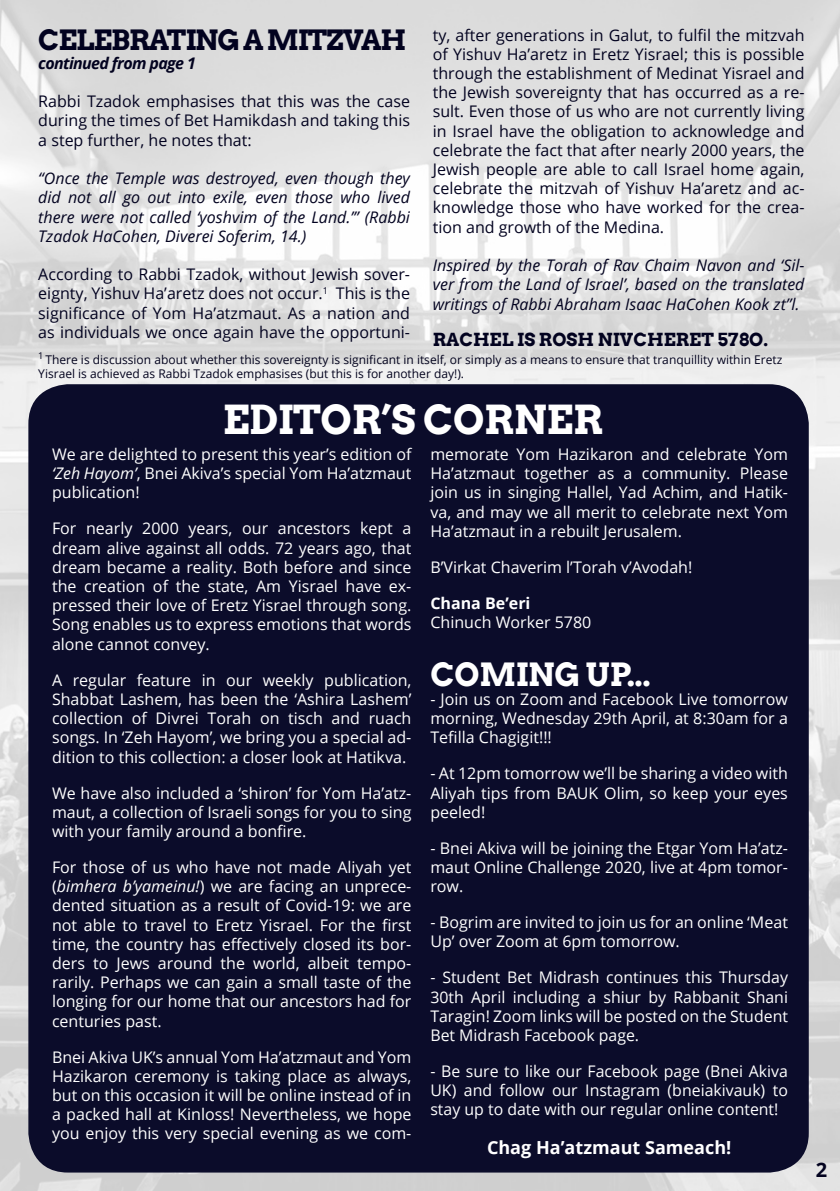
<style>
.page{position:relative;width:840px;height:1191px;background:#fff}
.page>*{position:absolute;margin:0;border:0;box-sizing:border-box;transform-origin:0 0}
.t1{font:700 40px "Arvo";letter-spacing:-.01em;color:#fff}
.t2{font:700 32px "Arvo";letter-spacing:-.01em;color:#fff}
.t3{font:700 28px "Arvo";letter-spacing:-.04em;color:#02021f}
.t4{font:700 20px "Open Sans";color:#02021f}
.t5{font:700 18px "Arvo";color:#02021f}
.t6{font:700 18px "Open Sans";color:#fff}
.t7{font:16px/19.2px "Open Sans";color:#fff;text-align:justify}
.t8{font:16px/19.2px "Open Sans";color:#02021f;text-align:justify}
.t9{font:italic 16px/19.2px "Open Sans";color:#02021f;text-align:justify}
.t10{font:italic 700 16px "Open Sans";letter-spacing:-.04em;color:#02021f}
.t11{font:700 16px "Open Sans";color:#fff}
.t12{font:12px/14.4px "Open Sans";color:#02021d}
.s1{font-style:italic}
</style>
<div class="page">
<img style="left:0;top:0;width:839px;height:1191px">
<div style="left:28px;top:384px;width:780px;height:788px;background:#0b0c2a;border-radius:40px"></div>
<p class="t3" style="left:38px;top:22px;width:369px">CELEBRATING A MITZVAH</p>
<p class="t10" style="left:38px;top:52px;width:159px">continued from page 1</p>
<p class="t8" style="left:38px;top:91px;width:373px">Rabbi Tzadok emphasises that this was the case during the times of Bet Hamikdash and taking this a step further, he notes that:</p>
<p class="t9" style="left:38px;top:168px;width:373px">“Once the Temple was destroyed, even though they did not all go out into exile, even those who lived there were not called ‘yoshvim of the Land.’” (Rabbi Tzadok HaCohen, Diverei Soferim, 14.)</p>
<p class="t8" style="left:38px;top:264px;width:373px">According to Rabbi Tzadok, without Jewish sover&shy;eignty, Yishuv Ha’aretz does not occur.<sup>1</sup> This is the significance of Yom Ha’atzmaut. As a nation and as individuals we once again have the opportuni-</p>
<p class="t8" style="left:432px;top:25px;width:373px">ty, after generations in Galut, to fulfil the mitzvah of Yishuv Ha’aretz in Eretz Yisrael; this is possible through the establishment of Medinat Yisrael and the Jewish sovereignty that has occurred as a re&shy;sult. Even those of us who are not currently living in Israel have the obligation to acknowledge and celebrate the fact that after nearly 2000 years, the Jewish people are able to call Israel home again, celebrate the mitzvah of Yishuv Ha’aretz and ac&shy;knowledge those who have worked for the crea&shy;tion and growth of the Medina.</p>
<p class="t9" style="left:432px;top:255px;width:373px">Inspired by the Torah of Rav Chaim Navon and ‘Sil&shy;ver from the Land of Israel’, based on the translated writings of Rabbi Abraham Isaac HaCohen Kook zt”l.</p>
<p class="t5" style="left:432px;top:328px;width:336px">RACHEL IS ROSH NIVCHERET 578O.</p>
<p class="t12" style="left:38px;top:352px;width:745px"><sup>1</sup> There is discussion about whether this sovereignty is significant in itself, or simply as a means to ensure that tranquillity within Eretz<br>Yisrael is achieved as Rabbi Tzadok emphasises (but this is for another day!).</p>
<p class="t1" style="left:223px;top:394px;width:381px">EDITOR’S CORNER</p>
<p class="t7" style="left:52px;top:444px;width:361px">We are delighted to present this year’s edition of <span class="s1">‘Zeh Hayom’</span>, Bnei Akiva’s special Yom Ha’atzmaut publication!</p>
<p class="t7" style="left:52px;top:518px;width:361px">For nearly 2000 years, our ancestors kept a dream alive against all odds. 72 years ago, that dream became a reality. Both before and since the creation of the state, Am Yisrael have ex&shy;pressed their love of Eretz Yisrael through song.<br>Song enables us to express emotions that words alone cannot convey.</p>
<p class="t7" style="left:52px;top:670px;width:361px">A regular feature in our weekly publication, Shabbat Lashem, has been the ‘Ashira Lashem’ collection of Divrei Torah on tisch and ruach songs. In ‘Zeh Hayom’, we bring you a special ad&shy;dition to this collection: a closer look at Hatikva.</p>
<p class="t7" style="left:52px;top:782px;width:361px">We have also included a ‘shiron’ for Yom Ha’atz&shy;maut, a collection of Israeli songs for you to sing with your family around a bonfire.</p>
<p class="t7" style="left:52px;top:857px;width:361px">For those of us who have not made Aliyah yet (<span class="s1">bimhera b’yameinu!</span>) we are facing an unprece&shy;dented situation as a result of Covid-19: we are not able to travel to Eretz Yisrael. For the first time, the country has effectively closed its bor&shy;ders to Jews around the world, albeit tempo&shy;rarily. Perhaps we can gain a small taste of the longing for our home that our ancestors had for centuries past.</p>
<p class="t7" style="left:52px;top:1046px;width:361px">Bnei Akiva UK’s annual Yom Ha’atzmaut and Yom Hazikaron ceremony is taking place as always, but on this occasion it will be online instead of in a packed hall at Kinloss! Nevertheless, we hope you enjoy this very special evening as we com-</p>
<p class="t7" style="left:430px;top:444px;width:359px">memorate Yom Hazikaron and celebrate Yom Ha’atzmaut together as a community. Please join us in singing Hallel, Yad Achim, and Hatik&shy;va, and may we all merit to celebrate next Yom Ha’atzmaut in a rebuilt Jerusalem.</p>
<p class="t7" style="left:430px;top:557px;width:263px">B’Virkat Chaverim l’Torah v’Avodah!</p>
<p class="t11" style="left:430px;top:592px;width:101px">Chana Be’eri</p>
<p class="t7" style="left:430px;top:612px;width:162px">Chinuch Worker 5780</p>
<p class="t2" style="left:430px;top:654px;width:222px">COMING UP...</p>
<p class="t7" style="left:430px;top:689px;width:359px">- Join us on Zoom and Facebook Live tomorrow morning, Wednesday 29th April, at 8:30am for a Tefilla Chagigit!!!</p>
<p class="t7" style="left:430px;top:763px;width:359px">- At 12pm tomorrow we’ll be sharing a video with Aliyah tips from BAUK Olim, so keep your eyes peeled!</p>
<p class="t7" style="left:430px;top:838px;width:359px">- Bnei Akiva will be joining the Etgar Yom Ha’atz&shy;maut Online Challenge 2020, live at 4pm tomor&shy;row.</p>
<p class="t7" style="left:430px;top:912px;width:359px">- Bogrim are invited to join us for an online ‘Meat<br>Up’ over Zoom at 6pm tomorrow.</p>
<p class="t7" style="left:430px;top:967px;width:359px">- Student Bet Midrash continues this Thursday 30th April including a shiur by Rabbanit Shani Taragin! Zoom links will be posted on the Student Bet Midrash Facebook page.</p>
<p class="t7" style="left:430px;top:1061px;width:359px">- Be sure to like our Facebook page (Bnei Akiva UK) and follow our Instagram (bneiakivauk) to stay up to date with our regular online content!</p>
<p class="t6" style="left:486px;top:1134px;width:246px">Chag Ha’atzmaut Sameach!</p>
<p class="t4" style="left:815px;top:1156px;width:13px">2</p>
</div>
